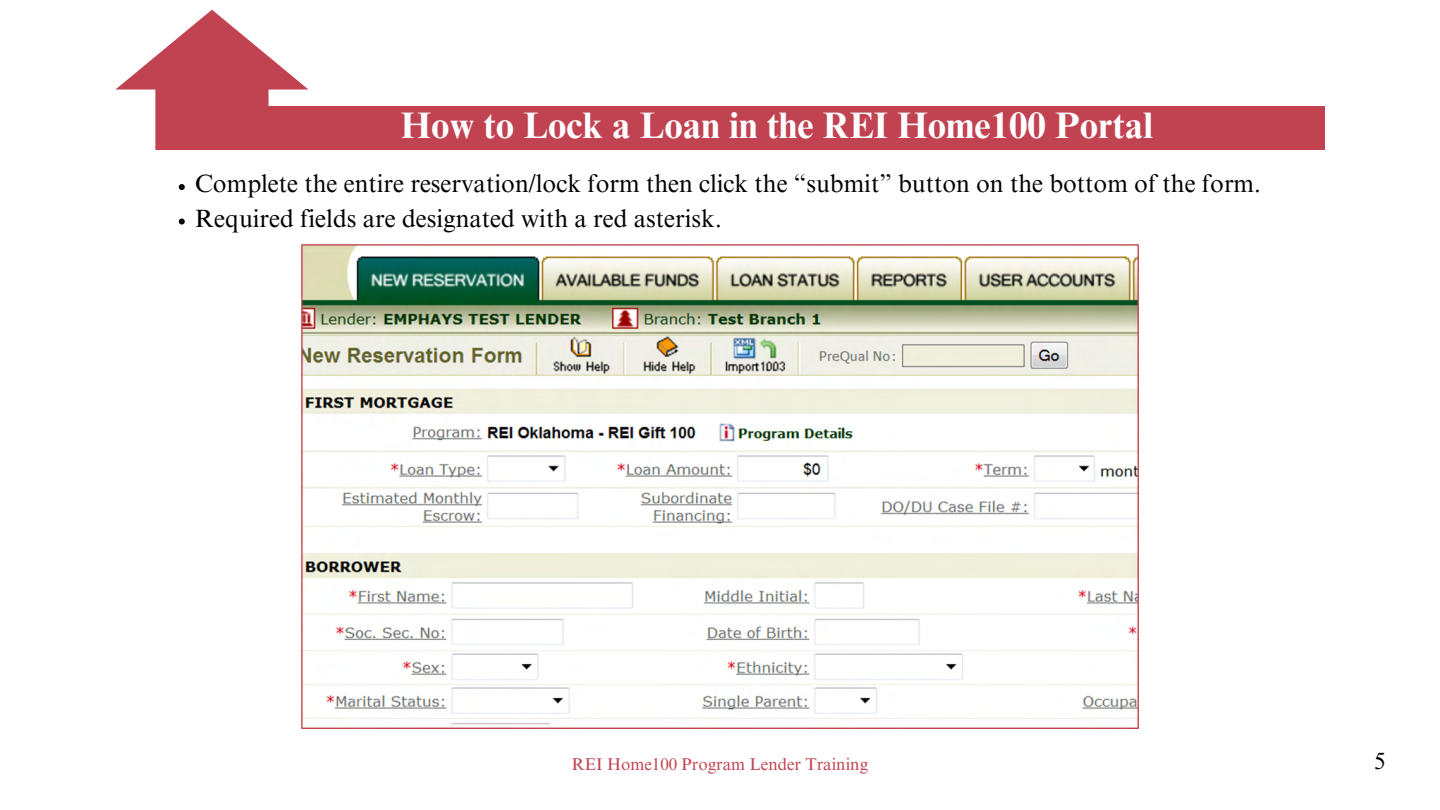
<style>
.page{position:relative;width:1440px;height:810px;background:#fff}
.page>*{position:absolute;margin:0;border:0;box-sizing:border-box;transform-origin:0 0}
.t1{font:700 36.9px "Times NRMT Pro";color:#fff}
.t2{font:25px/34.5px "Times NRMT Pro";color:#000}
.t3{font:23.5px "Times NRMT Pro";color:#000}
.t4{font:17px "Times NRMT Pro";color:#c14351}
</style>
<div class="page">
<svg style="left:115px;top:10px;width:193px;height:140px"></svg>
<div style="left:158px;top:106px;width:1167px;height:44px;background:#c14351"></div>
<img style="left:302px;top:245px;width:837px;height:484px">
<svg style="left:179px;top:184px;width:6px;height:6px"></svg>
<svg style="left:179px;top:219px;width:6px;height:6px"></svg>
<h1 class="t1" style="left:401px;top:111px;width:754px">How to Lock a Loan in the REI Home100 Portal</h1>
<p class="t2" style="left:195px;top:170px;width:1067px">Complete the entire reservation/lock form then click the “submit” button on the bottom of the form.<br>Required fields are designated with a red asterisk.</p>
<p class="t4" style="left:572px;top:758px;width:298px">REI Home100 Program Lender Training</p>
<p class="t3" style="left:1374px;top:752px;width:13px">5</p>
</div>
